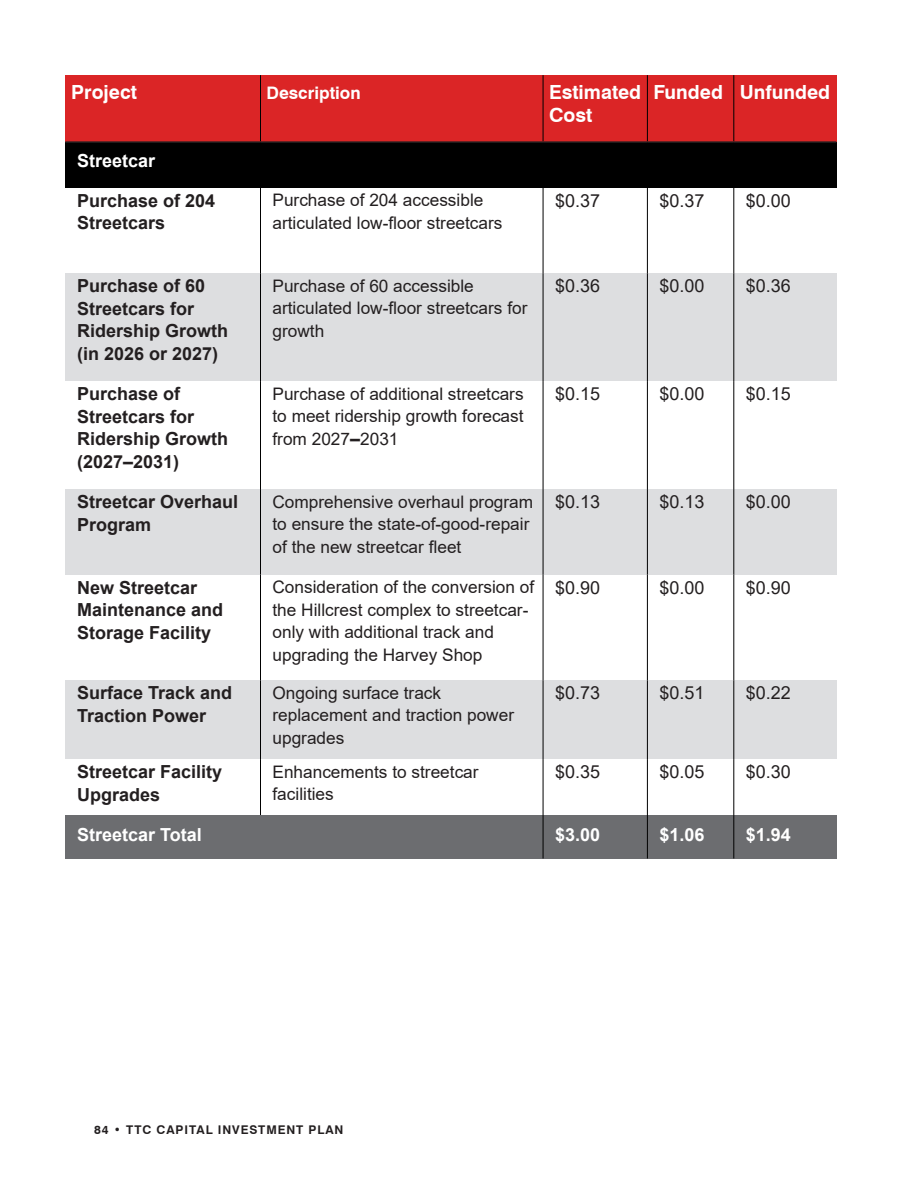
<style>
.page{position:relative;width:918px;height:1188px;background:#fff}
.page>*{position:absolute;margin:0;border:0;box-sizing:border-box;transform-origin:0 0}
.t1{font:700 19.5px/22.5px "Swiss 721 BT";color:#fff}
.t2{font:700 18px/22.5px "Arial";color:#231f20}
.t3{font:18px "Arial";color:#231f20}
.t4{font:700 18px "Arial";color:#fff}
.t5{font:17.25px/22.5px "Arial";color:#231f20}
.t6{font:700 17.25px "Swiss 721 BT";color:#fff}
.t7{font:700 12px "Swiss 721 BT";letter-spacing:.075em;color:#231f20}
.s1{font-weight:700;font-size:18px}
</style>
<div class="page">
<div style="left:65px;top:75px;width:196px;height:67px;background:#db2526"></div>
<div style="left:261px;top:75px;width:282px;height:67px;background:#db2526"></div>
<div style="left:543px;top:75px;width:104px;height:67px;background:#db2526"></div>
<div style="left:647px;top:75px;width:87px;height:67px;background:#db2526"></div>
<div style="left:734px;top:75px;width:102px;height:67px;background:#db2526"></div>
<div style="left:65px;top:142px;width:771px;height:46px;background:#000"></div>
<div style="left:65px;top:273px;width:196px;height:108px;background:#dddee0"></div>
<div style="left:261px;top:273px;width:282px;height:108px;background:#dddee0"></div>
<div style="left:543px;top:273px;width:104px;height:108px;background:#dddee0"></div>
<div style="left:647px;top:273px;width:87px;height:108px;background:#dddee0"></div>
<div style="left:734px;top:273px;width:102px;height:108px;background:#dddee0"></div>
<div style="left:65px;top:489px;width:196px;height:86px;background:#dddee0"></div>
<div style="left:261px;top:489px;width:282px;height:86px;background:#dddee0"></div>
<div style="left:543px;top:489px;width:104px;height:86px;background:#dddee0"></div>
<div style="left:647px;top:489px;width:87px;height:86px;background:#dddee0"></div>
<div style="left:734px;top:489px;width:102px;height:86px;background:#dddee0"></div>
<div style="left:65px;top:680px;width:196px;height:79px;background:#dddee0"></div>
<div style="left:261px;top:680px;width:282px;height:79px;background:#dddee0"></div>
<div style="left:543px;top:680px;width:104px;height:79px;background:#dddee0"></div>
<div style="left:647px;top:680px;width:87px;height:79px;background:#dddee0"></div>
<div style="left:734px;top:680px;width:102px;height:79px;background:#dddee0"></div>
<div style="left:65px;top:815px;width:478px;height:43px;background:#6c6d70"></div>
<div style="left:543px;top:815px;width:104px;height:43px;background:#6c6d70"></div>
<div style="left:647px;top:815px;width:87px;height:43px;background:#6c6d70"></div>
<div style="left:734px;top:815px;width:102px;height:43px;background:#6c6d70"></div>
<hr style="left:260px;top:75px;width:1px;height:66px;background:#000">
<hr style="left:543px;top:75px;width:1px;height:66px;background:#000">
<hr style="left:647px;top:75px;width:1px;height:66px;background:#000">
<hr style="left:733px;top:75px;width:1px;height:66px;background:#000">
<hr style="left:260px;top:188px;width:1px;height:85px;background:#000">
<hr style="left:543px;top:188px;width:1px;height:85px;background:#000">
<hr style="left:647px;top:188px;width:1px;height:85px;background:#000">
<hr style="left:733px;top:188px;width:1px;height:85px;background:#000">
<hr style="left:260px;top:273px;width:1px;height:108px;background:#000">
<hr style="left:543px;top:273px;width:1px;height:108px;background:#000">
<hr style="left:647px;top:273px;width:1px;height:108px;background:#000">
<hr style="left:733px;top:273px;width:1px;height:108px;background:#000">
<hr style="left:260px;top:381px;width:1px;height:108px;background:#000">
<hr style="left:543px;top:381px;width:1px;height:108px;background:#000">
<hr style="left:647px;top:381px;width:1px;height:108px;background:#000">
<hr style="left:733px;top:381px;width:1px;height:108px;background:#000">
<hr style="left:260px;top:489px;width:1px;height:86px;background:#000">
<hr style="left:543px;top:489px;width:1px;height:86px;background:#000">
<hr style="left:647px;top:489px;width:1px;height:86px;background:#000">
<hr style="left:733px;top:489px;width:1px;height:86px;background:#000">
<hr style="left:260px;top:575px;width:1px;height:105px;background:#000">
<hr style="left:543px;top:575px;width:1px;height:105px;background:#000">
<hr style="left:647px;top:575px;width:1px;height:105px;background:#000">
<hr style="left:733px;top:575px;width:1px;height:105px;background:#000">
<hr style="left:260px;top:680px;width:1px;height:79px;background:#000">
<hr style="left:543px;top:680px;width:1px;height:79px;background:#000">
<hr style="left:647px;top:680px;width:1px;height:79px;background:#000">
<hr style="left:733px;top:680px;width:1px;height:79px;background:#000">
<hr style="left:260px;top:759px;width:1px;height:56px;background:#000">
<hr style="left:543px;top:759px;width:1px;height:56px;background:#000">
<hr style="left:647px;top:759px;width:1px;height:56px;background:#000">
<hr style="left:733px;top:759px;width:1px;height:56px;background:#000">
<hr style="left:543px;top:815px;width:1px;height:43px;background:#000">
<hr style="left:647px;top:815px;width:1px;height:43px;background:#000">
<hr style="left:733px;top:815px;width:1px;height:43px;background:#000">
<hr style="left:65px;top:141px;width:196px;height:2px;background:#231f20">
<hr style="left:261px;top:141px;width:282px;height:2px;background:#231f20">
<hr style="left:543px;top:141px;width:104px;height:2px;background:#231f20">
<hr style="left:647px;top:141px;width:87px;height:2px;background:#231f20">
<hr style="left:734px;top:141px;width:102px;height:2px;background:#231f20">
<p class="t1" style="left:71px;top:81px;width:67px">Project</p>
<p class="t6" style="left:267px;top:82px;width:96px">Description</p>
<p class="t1" style="left:549px;top:81px;width:94px">Estimated<br>Cost</p>
<p class="t1" style="left:653px;top:81px;width:178px">Funded Unfunded</p>
<p class="t4" style="left:77px;top:147px;width:80px">Streetcar</p>
<p class="t2" style="left:77px;top:190px;width:140px">Purchase of 204<br>Streetcars</p>
<p class="t5" style="left:273px;top:189px;width:232px">Purchase of 204 accessible articulated low-floor streetcars</p>
<p class="t3" style="left:555px;top:188px;width:47px">$0.37</p>
<p class="t3" style="left:659px;top:188px;width:47px">$0.37</p>
<p class="t3" style="left:746px;top:188px;width:47px">$0.00</p>
<p class="t2" style="left:77px;top:275px;width:153px">Purchase of 60<br>Streetcars for<br>Ridership Growth (in 2026 or 2027)</p>
<p class="t5" style="left:273px;top:274px;width:256px">Purchase of 60 accessible articulated low-floor streetcars for growth</p>
<p class="t3" style="left:555px;top:274px;width:47px">$0.36</p>
<p class="t3" style="left:659px;top:274px;width:47px">$0.00</p>
<p class="t3" style="left:746px;top:274px;width:47px">$0.36</p>
<p class="t2" style="left:77px;top:383px;width:153px">Purchase of<br>Streetcars for<br>Ridership Growth (2027–2031)</p>
<p class="t5" style="left:273px;top:382px;width:253px;text-align:justify">Purchase of additional streetcars to meet ridership growth forecast from 2027<span class="s1">–</span>2031</p>
<p class="t3" style="left:555px;top:381px;width:47px">$0.15</p>
<p class="t3" style="left:659px;top:381px;width:47px">$0.00</p>
<p class="t3" style="left:746px;top:381px;width:47px">$0.15</p>
<p class="t2" style="left:77px;top:491px;width:163px">Streetcar Overhaul<br>Program</p>
<p class="t5" style="left:273px;top:490px;width:262px">Comprehensive overhaul program to ensure the state-of-good-repair of the new streetcar fleet</p>
<p class="t3" style="left:555px;top:489px;width:47px">$0.13</p>
<p class="t3" style="left:659px;top:489px;width:47px">$0.13</p>
<p class="t3" style="left:746px;top:489px;width:47px">$0.00</p>
<p class="t2" style="left:77px;top:576px;width:148px">New Streetcar<br>Maintenance and<br>Storage Facility</p>
<p class="t5" style="left:273px;top:576px;width:263px">Consideration of the conversion of the Hillcrest complex to streetcar&shy;only with additional track and upgrading the Harvey Shop</p>
<p class="t3" style="left:555px;top:575px;width:47px">$0.90</p>
<p class="t3" style="left:659px;top:575px;width:47px">$0.00</p>
<p class="t3" style="left:746px;top:575px;width:47px">$0.90</p>
<p class="t2" style="left:77px;top:682px;width:157px">Surface Track and<br>Traction Power</p>
<p class="t5" style="left:273px;top:681px;width:243px">Ongoing surface track replacement and traction power upgrades</p>
<p class="t3" style="left:555px;top:681px;width:47px">$0.73</p>
<p class="t3" style="left:659px;top:681px;width:47px">$0.51</p>
<p class="t3" style="left:746px;top:681px;width:47px">$0.22</p>
<p class="t2" style="left:77px;top:761px;width:147px">Streetcar Facility<br>Upgrades</p>
<p class="t5" style="left:273px;top:760px;width:208px">Enhancements to streetcar facilities</p>
<p class="t3" style="left:555px;top:759px;width:47px">$0.35</p>
<p class="t3" style="left:659px;top:759px;width:47px">$0.05</p>
<p class="t3" style="left:746px;top:759px;width:47px">$0.30</p>
<p class="t4" style="left:77px;top:822px;width:126px">Streetcar Total</p>
<p class="t4" style="left:555px;top:822px;width:47px">$3.00</p>
<p class="t4" style="left:659px;top:822px;width:47px">$1.06</p>
<p class="t4" style="left:746px;top:822px;width:47px">$1.94</p>
<p class="t7" style="left:94px;top:1122px;width:251px">84 • TTC CAPITAL INVESTMENT PLAN</p>
</div>
